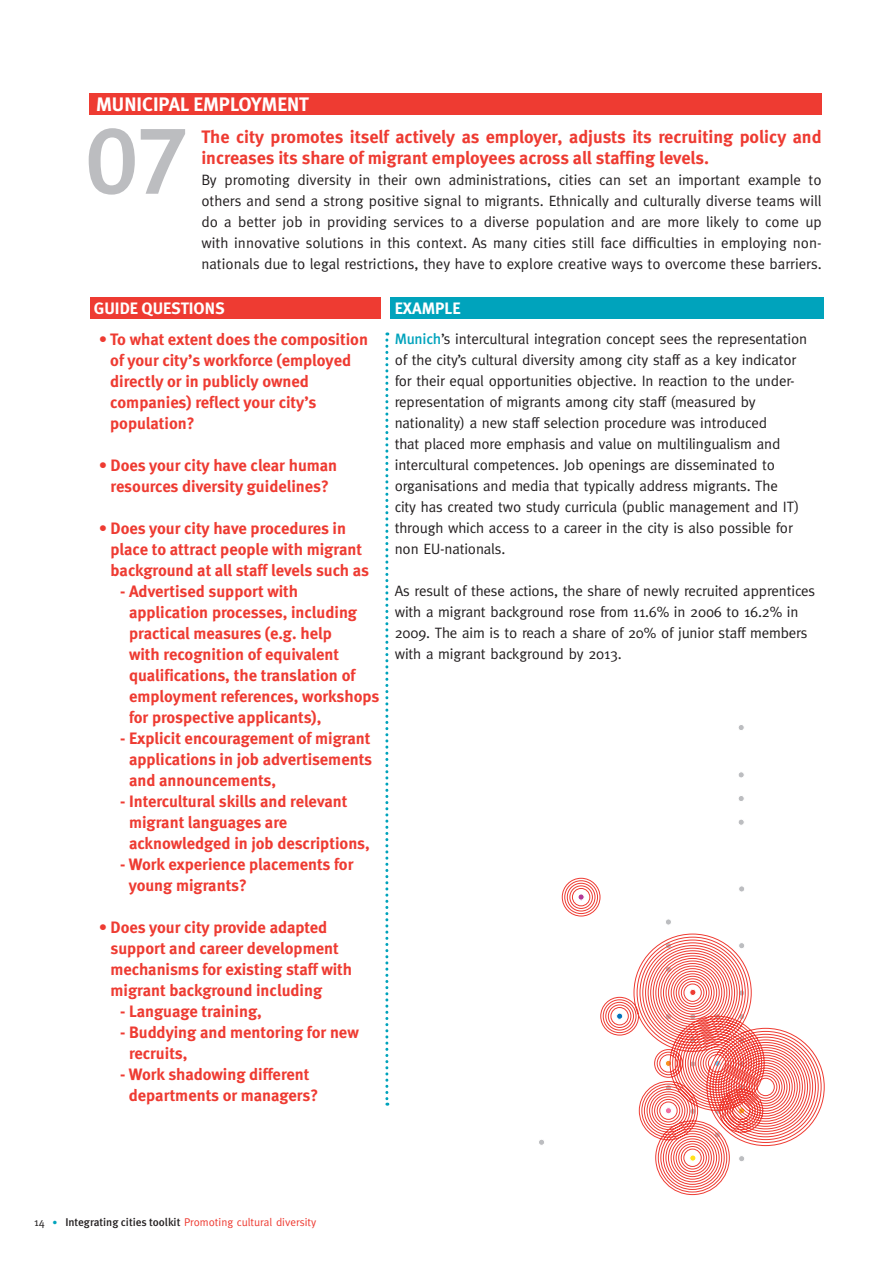
<style>
.page{position:relative;width:893px;height:1263px;background:#fff}
.page>*{position:absolute;margin:0;border:0;box-sizing:border-box;transform-origin:0 0}
.t1{font:700 90px "Trebuchet MS";color:#bcbdc0}
.t2{font:700 19.5px "Meta";color:#fff}
.t3{font:700 18px/21px "Meta";color:#ee3b32}
.t4{font:700 16.5px/21px "Meta";color:#ee3b32}
.t5{font:700 16.5px "Meta";color:#fff}
.t6{font:15px/21px "Meta";letter-spacing:-.01em;color:#231f20}
.t7{font:11.25px "Meta";color:#ee3b32}
.s1{font-weight:500;color:#00a3bc}
.s2{color:#231f20}
.s3{font-family:"Calibri";color:#00a3bc}
.s4{font-weight:500;color:#231f20}
</style>
<div class="page">
<div style="left:89px;top:94px;width:733px;height:21px;background:#ee3b32"></div>
<div style="left:390px;top:297px;width:434px;height:21px;background:#00a3bc"></div>
<div style="left:90px;top:297px;width:290px;height:21px;background:#ee3b32"></div>
<svg style="left:385px;top:332px;width:3px;height:774px"></svg>
<div style="left:538px;top:1139px;width:7px;height:6px;background:#bcbdc0;border-radius:50%"></div>
<div style="left:538px;top:1139px;width:7px;height:7px;border:1px solid #fff;border-radius:50%"></div>
<svg style="left:561px;top:877px;width:40px;height:40px"></svg>
<div style="left:738px;top:885px;width:7px;height:7px;border:1px solid #fff;border-radius:50%"></div>
<div style="left:665px;top:918px;width:7px;height:7px;border:1px solid #fff;border-radius:50%"></div>
<svg style="left:600px;top:933px;width:225px;height:262px"></svg>
<div style="left:738px;top:724px;width:6px;height:7px;background:#bcbdc0;border-radius:50%"></div>
<div style="left:738px;top:724px;width:7px;height:7px;border:1px solid #fff;border-radius:50%"></div>
<div style="left:738px;top:771px;width:7px;height:7px;border:1px solid #fff;border-radius:50%"></div>
<div style="left:738px;top:795px;width:6px;height:7px;background:#bcbdc0;border-radius:50%"></div>
<div style="left:738px;top:795px;width:7px;height:7px;border:1px solid #fff;border-radius:50%"></div>
<div style="left:738px;top:819px;width:7px;height:7px;border:1px solid #fff;border-radius:50%"></div>
<p class="t2" style="left:96px;top:93px;width:214px">MUNICIPAL EMPLOYMENT</p>
<p class="t1" style="left:85px;top:106px;width:103px">07</p>
<p class="t3" style="left:201px;top:126px;width:622px">The city promotes itself actively as employer, adjusts its recruiting policy and increases its share of migrant employees across all staffing levels.</p>
<p class="t6" style="left:201px;top:169px;width:622px;text-align:justify">By promoting diversity in their own administrations, cities can set an important example to others and send a strong positive signal to migrants. Ethnically and culturally diverse teams will do a better job in providing services to a diverse population and are more likely to come up with innovative solutions in this context. As many cities still face difficulties in employing non&shy;nationals due to legal restrictions, they have to explore creative ways to overcome these barriers.</p>
<p class="t5" style="left:94px;top:298px;width:132px">GUIDE QUESTIONS</p>
<p class="t5" style="left:395px;top:298px;width:67px">EXAMPLE</p>
<p class="t6" style="left:395px;top:328px;width:414px"><span class="s1">Munich</span>’s intercultural integration concept sees the representation of the city’s cultural diversity among city staff as a key indicator for their equal opportunities objective. In reaction to the under&shy;representation of migrants among city staff (measured by nationality) a new staff selection procedure was introduced<br>that placed more emphasis and value on multilingualism and intercultural competences. Job openings are disseminated to organisations and media that typically address migrants. The<br>city has created two study curricula (public management and IT) through which access to a career in the city is also possible for non EU-nationals.</p>
<p class="t6" style="left:395px;top:580px;width:422px">As result of these actions, the share of newly recruited apprentices with a migrant background rose from 11.6% in 2006 to 16.2% in 2009. The aim is to reach a share of 20% of junior staff members with a migrant background by 2013.</p>
<p class="t4" style="left:110px;top:328px;width:259px;text-indent:-11px">• To what extent does the composition of your city’s workforce (employed directly or in publicly owned companies) reflect your city’s population?</p>
<p class="t4" style="left:99px;top:454px;width:240px;text-align:center">• Does your city have clear human resources diversity guidelines?</p>
<p class="t4" style="left:111px;top:517px;width:260px;text-indent:-12px">• Does your city have procedures in place to attract people with migrant background at all staff levels such as</p>
<p class="t4" style="left:129px;top:580px;width:252px;text-indent:-9px">- Advertised support with application processes, including practical measures (e.g. help<br>with recognition of equivalent qualifications, the translation of employment references, workshops for prospective applicants),</p>
<p class="t4" style="left:129px;top:727px;width:245px;text-align:justify;text-indent:-9px">- Explicit encouragement of migrant applications in job advertisements and announcements,</p>
<p class="t4" style="left:129px;top:790px;width:242px;text-indent:-9px">- Intercultural skills and relevant migrant languages are acknowledged in job descriptions,</p>
<p class="t4" style="left:129px;top:853px;width:226px;text-indent:-9px">- Work experience placements for young migrants?</p>
<p class="t4" style="left:111px;top:916px;width:243px;text-indent:-12px">• Does your city provide adapted support and career development mechanisms for existing staff with migrant background including</p>
<p class="t4" style="left:120px;top:1000px;width:143px">- Language training,</p>
<p class="t4" style="left:129px;top:1021px;width:231px;text-indent:-9px">- Buddying and mentoring for new recruits,</p>
<p class="t4" style="left:120px;top:1063px;width:200px;text-align:center">- Work shadowing different departments or managers?</p>
<p class="t7" style="left:34px;top:1215px;width:284px"><span class="s2">14</span> <span class="s3">•</span> <span class="s4">Integrating cities toolkit</span> Promoting cultural diversity</p>
</div>
